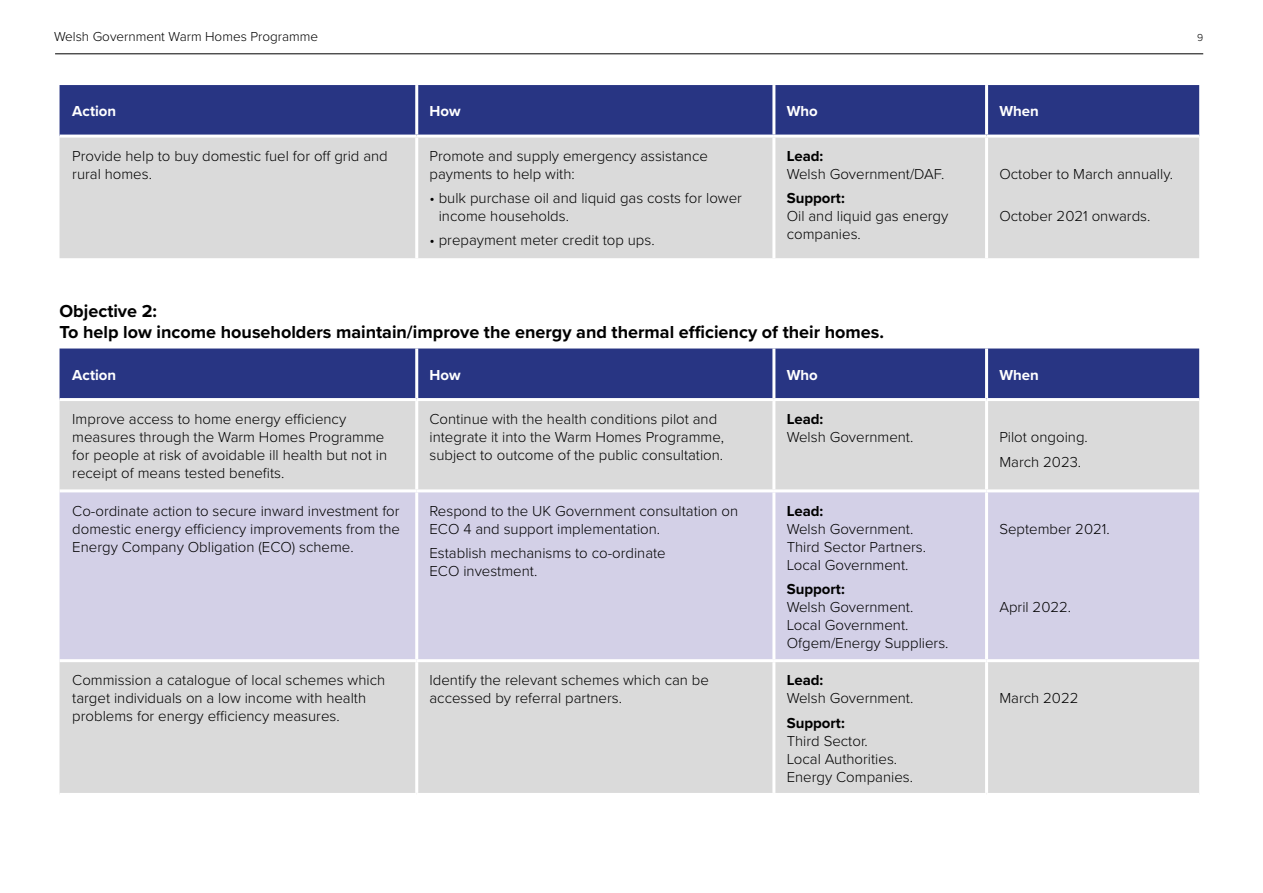
<style>
.page{position:relative;width:1263px;height:893px;background:#fff}
.page>*{position:absolute;margin:0;border:0;box-sizing:border-box;transform-origin:0 0}
.Figure_headings{font:700 18px/21.6px "Proxima Nova";color:#000}
.Table_Text{font:300 15px/18px "Proxima Nova";color:#000}
.Table_Text-2{font:700 15px "Proxima Nova";color:#fff}
.t1{font:300 13.5px "Proxima Nova";color:#000}
.t2{font:300 10.5px "Proxima Nova";color:#000}
.s1{font-weight:700}
</style>
<div class="page">
<hr style="left:55px;top:54px;width:1148px;height:1px;background:#000">
<div style="left:60px;top:85px;width:1139px;height:50px;background:#283583"></div>
<div style="left:60px;top:138px;width:1139px;height:120px;background:#dadada"></div>
<hr style="left:415px;top:85px;width:3px;height:50px;background:#fff">
<hr style="left:772px;top:85px;width:3px;height:50px;background:#fff">
<hr style="left:985px;top:85px;width:3px;height:50px;background:#fff">
<hr style="left:415px;top:138px;width:3px;height:120px;background:#fff">
<hr style="left:772px;top:138px;width:3px;height:120px;background:#fff">
<hr style="left:985px;top:138px;width:3px;height:120px;background:#fff">
<div style="left:60px;top:348px;width:1139px;height:50px;background:#283583"></div>
<div style="left:60px;top:401px;width:1139px;height:392px;background:#dadada"></div>
<div style="left:60px;top:492px;width:1139px;height:167px;background:#d3d0e7"></div>
<hr style="left:415px;top:348px;width:3px;height:50px;background:#fff">
<hr style="left:772px;top:348px;width:3px;height:50px;background:#fff">
<hr style="left:985px;top:348px;width:3px;height:50px;background:#fff">
<hr style="left:415px;top:401px;width:3px;height:88px;background:#fff">
<hr style="left:772px;top:401px;width:3px;height:88px;background:#fff">
<hr style="left:985px;top:401px;width:3px;height:88px;background:#fff">
<hr style="left:60px;top:489px;width:357px;height:3px;background:#fff">
<hr style="left:417px;top:489px;width:357px;height:3px;background:#fff">
<hr style="left:415px;top:492px;width:3px;height:167px;background:#fff">
<hr style="left:774px;top:489px;width:212px;height:3px;background:#fff">
<hr style="left:772px;top:492px;width:3px;height:167px;background:#fff">
<hr style="left:986px;top:489px;width:213px;height:3px;background:#fff">
<hr style="left:985px;top:492px;width:3px;height:167px;background:#fff">
<hr style="left:60px;top:659px;width:357px;height:3px;background:#fff">
<hr style="left:417px;top:659px;width:357px;height:3px;background:#fff">
<hr style="left:415px;top:662px;width:3px;height:131px;background:#fff">
<hr style="left:774px;top:659px;width:212px;height:3px;background:#fff">
<hr style="left:772px;top:662px;width:3px;height:131px;background:#fff">
<hr style="left:986px;top:659px;width:213px;height:3px;background:#fff">
<hr style="left:985px;top:662px;width:3px;height:131px;background:#fff">
<p class="t1" style="left:54px;top:26px;width:266px">Welsh Government Warm Homes Programme</p>
<p class="t2" style="left:1197px;top:30px;width:8px">9</p>
<p class="Table_Text-2" style="left:72px;top:100px;width:45px">Action</p>
<p class="Table_Text-2" style="left:429px;top:100px;width:33px">How</p>
<p class="Table_Text-2" style="left:787px;top:100px;width:33px">Who</p>
<p class="Table_Text-2" style="left:999px;top:100px;width:41px">When</p>
<p class="Table_Text" style="left:72px;top:146px;width:317px">Provide help to buy domestic fuel for off grid and rural homes.</p>
<p class="Table_Text" style="left:429px;top:146px;width:280px">Promote and supply emergency assistance payments to help with:</p>
<p class="Table_Text" style="left:439px;top:188px;width:305px;text-indent:-9px">• bulk purchase oil and liquid gas costs for lower income households.</p>
<p class="Table_Text" style="left:429px;top:231px;width:227px">• prepayment meter credit top ups.</p>
<p class="Table_Text" style="left:787px;top:146px;width:159px"><span class="s1">Lead:<br></span>Welsh Government/DAF.</p>
<p class="Table_Text" style="left:787px;top:188px;width:163px"><span class="s1">Support:<br></span>Oil and liquid gas energy companies.</p>
<p class="Table_Text" style="left:999px;top:164px;width:175px">October to March annually.</p>
<p class="Table_Text" style="left:999px;top:206px;width:153px">October 2021 onwards.</p>
<p class="Figure_headings" style="left:60px;top:299px;width:826px">Objective 2:<br>To help low income householders maintain/improve the energy and thermal efficiency of their homes.</p>
<p class="Table_Text-2" style="left:72px;top:364px;width:45px">Action</p>
<p class="Table_Text-2" style="left:429px;top:364px;width:33px">How</p>
<p class="Table_Text-2" style="left:787px;top:364px;width:33px">Who</p>
<p class="Table_Text-2" style="left:999px;top:364px;width:41px">When</p>
<p class="Table_Text" style="left:72px;top:409px;width:316px">Improve access to home energy efficiency measures through the Warm Homes Programme for people at risk of avoidable ill health but not in receipt of means tested benefits.</p>
<p class="Table_Text" style="left:429px;top:409px;width:296px">Continue with the health conditions pilot and integrate it into the Warm Homes Programme, subject to outcome of the public consultation.</p>
<p class="Table_Text" style="left:787px;top:409px;width:128px"><span class="s1">Lead:<br></span>Welsh Government.</p>
<p class="Table_Text" style="left:999px;top:427px;width:90px">Pilot ongoing.</p>
<p class="Table_Text" style="left:999px;top:452px;width:83px">March 2023.</p>
<p class="Table_Text" style="left:72px;top:501px;width:329px;text-align:justify">Co-ordinate action to secure inward investment for domestic energy efficiency improvements from the Energy Company Obligation (ECO) scheme.</p>
<p class="Table_Text" style="left:429px;top:501px;width:310px">Respond to the UK Government consultation on<br>ECO 4 and support implementation.</p>
<p class="Table_Text" style="left:429px;top:543px;width:238px">Establish mechanisms to co-ordinate<br>ECO investment.</p>
<p class="Table_Text" style="left:787px;top:501px;width:141px"><span class="s1">Lead:<br></span>Welsh Government.<br>Third Sector Partners.<br>Local Government.</p>
<p class="Table_Text" style="left:787px;top:579px;width:163px"><span class="s1">Support:<br></span>Welsh Government.<br>Local Government.<br>Ofgem/Energy Suppliers.</p>
<p class="Table_Text" style="left:72px;top:670px;width:314px">Commission a catalogue of local schemes which target individuals on a low income with health problems for energy efficiency measures.</p>
<p class="Table_Text" style="left:429px;top:670px;width:281px">Identify the relevant schemes which can be accessed by referral partners.</p>
<p class="Table_Text" style="left:787px;top:670px;width:128px"><span class="s1">Lead:<br></span>Welsh Government.</p>
<p class="Table_Text" style="left:787px;top:713px;width:128px"><span class="s1">Support:<br></span>Third Sector.<br>Local Authorities.<br>Energy Companies.</p>
<p class="Table_Text" style="left:999px;top:519px;width:112px">September 2021.</p>
<p class="Table_Text" style="left:999px;top:597px;width:73px">April 2022.</p>
<p class="Table_Text" style="left:999px;top:688px;width:81px">March 2022</p>
</div>
